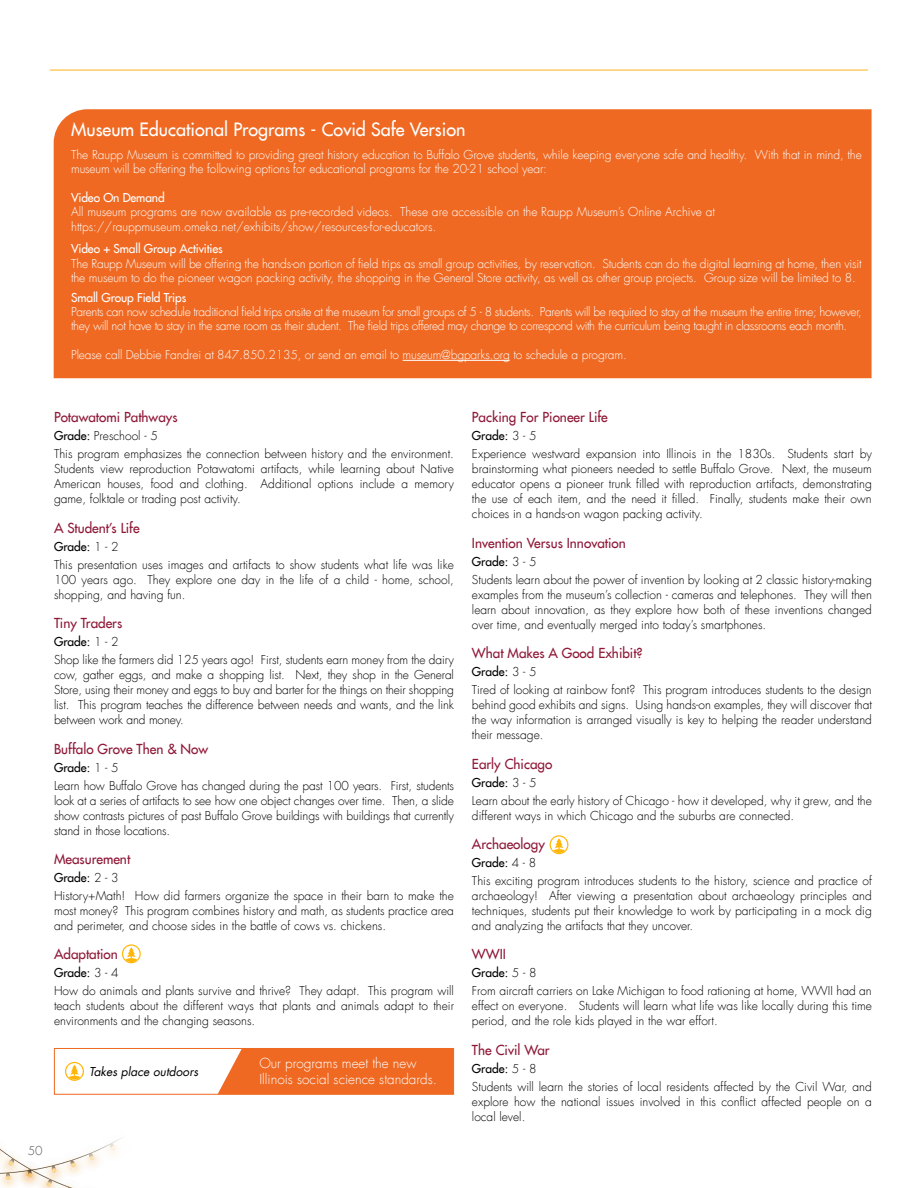
<style>
.page{position:relative;width:918px;height:1188px;background:#fff}
.page>*{position:absolute;margin:0;border:0;box-sizing:border-box;transform-origin:0 0}
.t1{font:18px "Futura LT";color:#fff}
.t2{font:13.5px "Futura LT";color:#8f1837}
.t3{font:300 13.5px/16.2px "Futura LT";color:#fff}
.t4{font:300 12px/15px "Futura LT";color:#000}
.t5{font:300 12px/14.4px "Futura LT";letter-spacing:-.01em;color:#fff}
.t6{font:300 12px/14.4px "Futura LT";letter-spacing:-.03em;color:#fff}
.t7{font:12px "Futura LT";letter-spacing:-.01em;color:#fff}
.t8{font:italic 12px "Futura LT";color:#000}
.t9{font:300 12px "Futura LT";color:#525252}
.s1{font-weight:400}
</style>
<div class="page">
<hr style="left:50px;top:70px;width:818px;height:1px;background:#fcb515">
<svg style="left:122px;top:944px;width:19px;height:19px"></svg>
<svg style="left:550px;top:835px;width:18px;height:19px"></svg>
<div style="left:54px;top:109px;width:818px;height:269px;background:#ef6922"></div>
<hr style="left:403px;top:360px;width:107px;height:1px;background:#fff">
<div style="left:218px;top:1050px;width:234px;height:43px;background:#ef6922"></div>
<svg style="left:0;top:1053px;width:121px;height:135px"></svg>
<div style="left:54px;top:1048px;width:400px;height:47px;border:1px solid #ef6922"></div>
<h1 class="t1" style="left:71px;top:118px;width:396px">Museum Educational Programs - Covid Safe Version</h1>
<p class="t5" style="left:71px;top:148px;width:792px">The Raupp Museum is committed to providing great history education to Buffalo Grove students, while keeping everyone safe and healthy. With that in mind, the museum will be offering the following options for educational programs for the 20-21 school year:</p>
<p class="t7" style="left:71px;top:190px;width:95px">Video On Demand</p>
<p class="t5" style="left:71px;top:205px;width:645px">All museum programs are now available as pre-recorded videos. These are accessible on the Raupp Museum’s Online Archive at https://rauppmuseum.omeka.net/exhibits/show/resources-for-educators.</p>
<p class="t7" style="left:71px;top:241px;width:153px">Video + Small Group Activities</p>
<p class="t5" style="left:71px;top:256px;width:792px">The Raupp Museum will be offering the hands-on portion of field trips as small group activities, by reservation. Students can do the digital learning at home, then visit the museum to do the pioneer wagon packing activity, the shopping in the General Store activity, as well as other group projects. Group size will be limited to 8.</p>
<p class="t7" style="left:71px;top:289px;width:117px">Small Group Field Trips</p>
<p class="t6" style="left:71px;top:305px;width:792px">Parents can now schedule traditional field trips onsite at the museum for small groups of 5 - 8 students. Parents will be required to stay at the museum the entire time; however, they will not have to stay in the same room as their student. The field trips offered may change to correspond with the curriculum being taught in classrooms each month.</p>
<p class="t5" style="left:71px;top:348px;width:557px">Please call Debbie Fandrei at 847.850.2135, or send an email to museum@bgparks.org to schedule a program.</p>
<p class="t2" style="left:54px;top:409px;width:125px">Potawatomi Pathways</p>
<p class="t4" style="left:54px;top:427px;width:401px;line-height:18px"><span class="s1">Grade:</span> Preschool - 5<br>This program emphasizes the connection between history and the environment.</p>
<p class="t4" style="left:54px;top:462px;width:401px;text-align:justify">Students view reproduction Potawatomi artifacts, while learning about Native American houses, food and clothing. Additional options include a memory game, folktale or trading post activity.</p>
<p class="t2" style="left:54px;top:519px;width:87px">A Student’s Life</p>
<p class="t4" style="left:54px;top:538px;width:401px;line-height:18px"><span class="s1">Grade:</span> 1 - 2<br>This presentation uses images and artifacts to show students what life was like</p>
<p class="t4" style="left:54px;top:572px;width:401px">100 years ago. They explore one day in the life of a child - home, school, shopping, and having fun.</p>
<p class="t2" style="left:54px;top:614px;width:70px">Tiny Traders</p>
<p class="t4" style="left:54px;top:633px;width:401px;line-height:18px"><span class="s1">Grade:</span> 1 - 2<br>Shop like the farmers did 125 years ago! First, students earn money from the dairy</p>
<p class="t4" style="left:54px;top:668px;width:401px;text-align:justify">cow, gather eggs, and make a shopping list. Next, they shop in the General Store, using their money and eggs to buy and barter for the things on their shopping list. This program teaches the difference between needs and wants, and the link between work and money.</p>
<p class="t2" style="left:54px;top:740px;width:156px">Buffalo Grove Then &amp; Now</p>
<p class="t4" style="left:54px;top:759px;width:401px;line-height:18px"><span class="s1">Grade:</span> 1 - 5<br>Learn how Buffalo Grove has changed during the past 100 years. First, students</p>
<p class="t4" style="left:54px;top:793px;width:401px;text-align:justify">look at a series of artifacts to see how one object changes over time. Then, a slide show contrasts pictures of past Buffalo Grove buildings with buildings that currently stand in those locations.</p>
<p class="t2" style="left:54px;top:850px;width:78px">Measurement</p>
<p class="t4" style="left:54px;top:869px;width:401px;line-height:18px"><span class="s1">Grade:</span> 2 - 3<br>History+Math! How did farmers organize the space in their barn to make the</p>
<p class="t4" style="left:54px;top:903px;width:401px">most money? This program combines history and math, as students practice area and perimeter, and choose sides in the battle of cows vs. chickens.</p>
<p class="t2" style="left:54px;top:945px;width:65px">Adaptation</p>
<p class="t4" style="left:54px;top:964px;width:401px;line-height:18px"><span class="s1">Grade:</span> 3 - 4<br>How do animals and plants survive and thrive? They adapt. This program will</p>
<p class="t4" style="left:54px;top:998px;width:401px">teach students about the different ways that plants and animals adapt to their environments and the changing seasons.</p>
<p class="t8" style="left:89px;top:1064px;width:110px">Takes place outdoors</p>
<p class="t3" style="left:259px;top:1055px;width:179px">Our programs meet the new<br>Illinois social science standards.</p>
<p class="t9" style="left:28px;top:1143px;width:16px">50</p>
<p class="t2" style="left:472px;top:409px;width:137px">Packing For Pioneer Life</p>
<p class="t4" style="left:472px;top:427px;width:401px;line-height:18px"><span class="s1">Grade:</span> 3 - 5<br>Experience westward expansion into Illinois in the 1830s. Students start by</p>
<p class="t4" style="left:472px;top:462px;width:401px;text-align:justify">brainstorming what pioneers needed to settle Buffalo Grove. Next, the museum educator opens a pioneer trunk filled with reproduction artifacts, demonstrating the use of each item, and the need it filled. Finally, students make their own choices in a hands-on wagon packing activity.</p>
<p class="t2" style="left:472px;top:534px;width:155px">Invention Versus Innovation</p>
<p class="t4" style="left:472px;top:553px;width:401px;line-height:18px"><span class="s1">Grade:</span> 3 - 5<br>Students learn about the power of invention by looking at 2 classic history-making</p>
<p class="t4" style="left:472px;top:587px;width:401px;text-align:justify">examples from the museum’s collection - cameras and telephones. They will then learn about innovation, as they explore how both of these inventions changed over time, and eventually merged into today’s smartphones.</p>
<p class="t2" style="left:472px;top:644px;width:172px">What Makes A Good Exhibit?</p>
<p class="t4" style="left:472px;top:663px;width:401px;line-height:18px"><span class="s1">Grade:</span> 3 - 5<br>Tired of looking at rainbow font? This program introduces students to the design</p>
<p class="t4" style="left:472px;top:698px;width:401px;text-align:justify">behind good exhibits and signs. Using hands-on examples, they will discover that the way information is arranged visually is key to helping the reader understand their message.</p>
<p class="t2" style="left:472px;top:755px;width:82px">Early Chicago</p>
<p class="t4" style="left:472px;top:774px;width:401px;line-height:18px"><span class="s1">Grade:</span> 3 - 5<br>Learn about the early history of Chicago - how it developed, why it grew, and the</p>
<p class="t4" style="left:472px;top:808px;width:324px">different ways in which Chicago and the suburbs are connected.</p>
<p class="t2" style="left:472px;top:835px;width:74px">Archaeology</p>
<p class="t4" style="left:472px;top:854px;width:401px;line-height:18px"><span class="s1">Grade:</span> 4 - 8<br>This exciting program introduces students to the history, science and practice of</p>
<p class="t4" style="left:472px;top:888px;width:401px;text-align:justify">archaeology! After viewing a presentation about archaeology principles and techniques, students put their knowledge to work by participating in a mock dig and analyzing the artifacts that they uncover.</p>
<p class="t2" style="left:472px;top:946px;width:35px">WWII</p>
<p class="t4" style="left:472px;top:964px;width:401px;line-height:18px"><span class="s1">Grade:</span> 5 - 8<br>From aircraft carriers on Lake Michigan to food rationing at home, WWII had an</p>
<p class="t4" style="left:472px;top:999px;width:401px">effect on everyone. Students will learn what life was like locally during this time period, and the role kids played in the war effort.</p>
<p class="t2" style="left:472px;top:1041px;width:79px">The Civil War</p>
<p class="t4" style="left:472px;top:1060px;width:401px;line-height:18px"><span class="s1">Grade:</span> 5 - 8<br>Students will learn the stories of local residents affected by the Civil War, and</p>
<p class="t4" style="left:472px;top:1094px;width:401px">explore how the national issues involved in this conflict affected people on a local level.</p>
</div>
